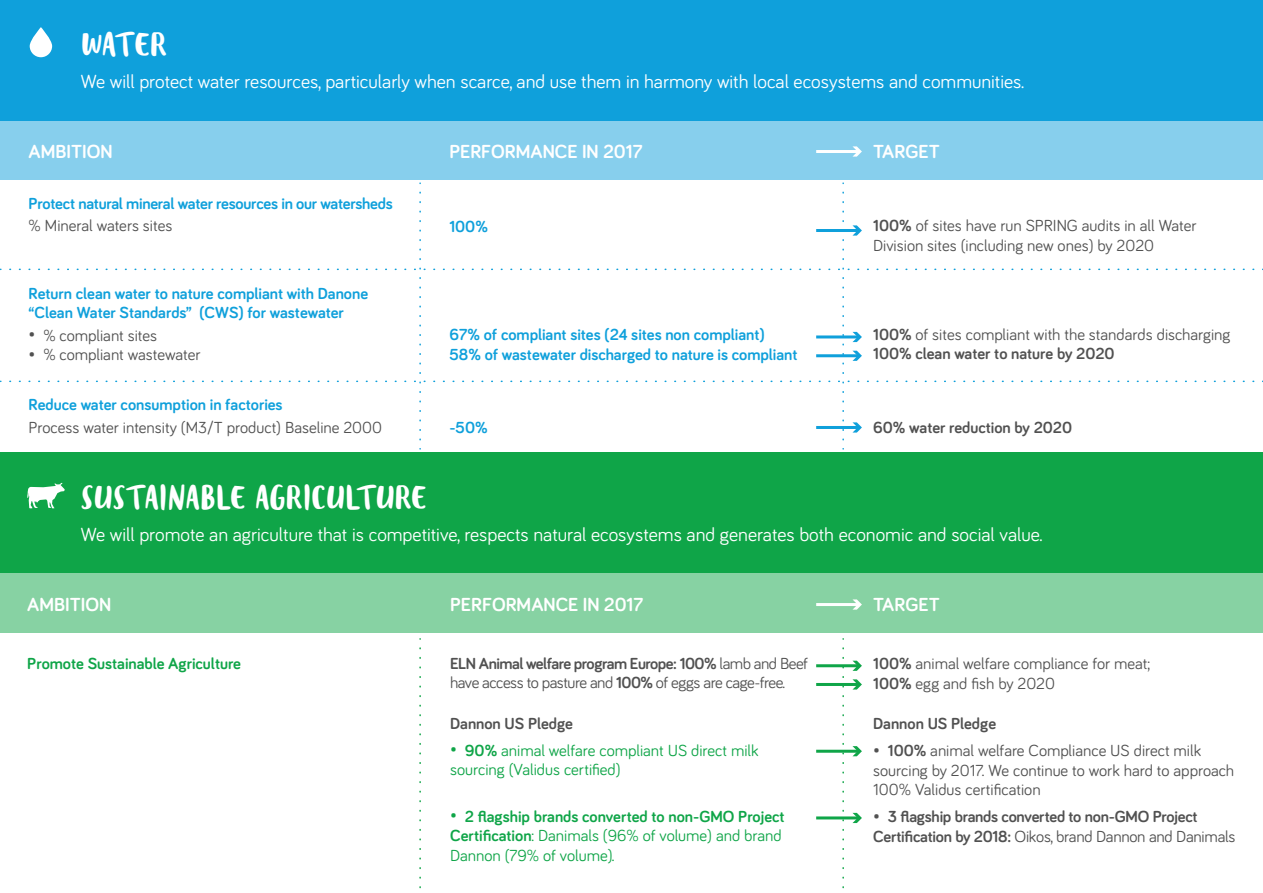
<style>
.page{position:relative;width:1263px;height:893px;background:#fff}
.page>*{position:absolute;margin:0;border:0;box-sizing:border-box;transform-origin:0 0}
.t1{font:27px "Blog Script";color:#fff}
.t2{font:19.5px "Bariol";color:#fff}
.t3{font:700 19.5px "Bariol";color:#fff}
.t4{font:16.5px/19.5px "Bariol";color:#515151}
.t5{font:700 16.5px/19.5px "Bariol";color:#0fa0db}
.t6{font:700 16.5px/19.5px "Bariol";color:#515151}
.t7{font:700 16.5px/19.5px "Bariol";color:#0fa548}
.t8{font:16.5px/19.5px "Bariol";letter-spacing:-.03em;color:#515151}
.t9{font:16.5px/19.5px "Bariol";color:#0fa548}
.s1{font-weight:700}
.s2{font-weight:400}
</style>
<div class="page">
<div style="left:0;top:119px;width:1263px;height:60px;background:#87cfed"></div>
<hr style="left:816px;top:150px;width:42px;height:3px;background:#fff">
<svg style="left:852px;top:146px;width:10px;height:11px"></svg>
<div style="left:0;top:573px;width:1263px;height:60px;background:#87d2a3"></div>
<svg style="left:10px;top:192px;width:1253px;height:258px"></svg>
<svg style="left:842px;top:648px;width:2px;height:241px"></svg>
<svg style="left:419px;top:648px;width:2px;height:241px"></svg>
<div style="left:0;top:0;width:1263px;height:120px;background:#0fa0db"></div>
<svg style="left:30px;top:27px;width:22px;height:30px"></svg>
<div style="left:0;top:453px;width:1263px;height:120px;background:#0fa548"></div>
<svg style="left:27px;top:483px;width:38px;height:25px"></svg>
<hr style="left:816px;top:750px;width:42px;height:3px;background:#0fa548">
<svg style="left:852px;top:746px;width:10px;height:10px"></svg>
<hr style="left:816px;top:816px;width:42px;height:3px;background:#0fa548">
<svg style="left:852px;top:813px;width:10px;height:10px"></svg>
<hr style="left:816px;top:664px;width:42px;height:3px;background:#0fa548">
<svg style="left:852px;top:661px;width:10px;height:10px"></svg>
<hr style="left:816px;top:683px;width:42px;height:3px;background:#0fa548">
<svg style="left:852px;top:679px;width:10px;height:11px"></svg>
<hr style="left:816px;top:603px;width:42px;height:3px;background:#fff">
<svg style="left:852px;top:599px;width:10px;height:11px"></svg>
<h1 class="t1" style="left:81px;top:30px;width:88px">WATER</h1>
<p class="t2" style="left:81px;top:68px;width:945px">We will protect water resources, particularly when scarce, and use them in harmony with local ecosystems and communities.</p>
<p class="t3" style="left:29px;top:139px;width:86px">AMBITION</p>
<p class="t3" style="left:449px;top:139px;width:195px">PERFORMANCE IN 2017</p>
<p class="t3" style="left:873px;top:139px;width:68px">TARGET</p>
<p class="t5" style="left:29px;top:193px;width:366px">Protect natural mineral water resources in our watersheds</p>
<p class="t4" style="left:29px;top:215px;width:145px">% Mineral waters sites</p>
<p class="t5" style="left:29px;top:283px;width:341px">Return clean water to nature compliant with Danone “Clean Water Standards” (CWS) for wastewater</p>
<p class="t4" style="left:29px;top:325px;width:130px">• % compliant sites</p>
<p class="t4" style="left:29px;top:344px;width:173px">• % compliant wastewater</p>
<p class="t5" style="left:29px;top:394px;width:256px">Reduce water consumption in factories</p>
<p class="t4" style="left:29px;top:416px;width:355px">Process water intensity (M3/T product) Baseline 2000</p>
<h1 class="t1" style="left:81px;top:483px;width:348px">SUSTAINABLE AGRICULTURE</h1>
<p class="t5" style="left:449px;top:216px;width:40px">100%</p>
<p class="t5" style="left:449px;top:324px;width:350px">67% of compliant sites (24 sites non compliant)<br>58% of wastewater discharged to nature is compliant</p>
<p class="t5" style="left:449px;top:417px;width:40px">-50%</p>
<p class="t4" style="left:873px;top:215px;width:325px"><span class="s1">100%</span> of sites have run SPRING audits in all Water<br>Division sites (including new ones) by 2020</p>
<p class="t4" style="left:873px;top:324px;width:359px"><span class="s1">100%</span> of sites compliant with the standards discharging<br><span class="s1">100% clean water to nature by 2020</span></p>
<p class="t6" style="left:873px;top:417px;width:200px">60% water reduction by 2020</p>
<p class="t2" style="left:81px;top:521px;width:963px">We will promote an agriculture that is competitive, respects natural ecosystems and generates both economic and social value.</p>
<p class="t3" style="left:27px;top:591px;width:86px">AMBITION</p>
<p class="t3" style="left:450px;top:591px;width:195px">PERFORMANCE IN 2017</p>
<p class="t3" style="left:873px;top:591px;width:68px">TARGET</p>
<p class="t8" style="left:450px;top:653px;width:359px"><span class="s1">ELN Animal welfare program Europe: 100%</span> lamb and Beef have access to pasture and <span class="s1">100%</span> of eggs are cage-free.</p>
<p class="t6" style="left:450px;top:713px;width:124px">Dannon US Pledge</p>
<p class="t9" style="left:450px;top:740px;width:310px">• <span class="s1">90%</span> animal welfare compliant US direct milk sourcing (Validus certified)</p>
<p class="t7" style="left:450px;top:806px;width:336px"><span class="s2">•</span> 2 flagship brands converted to non-GMO Project<br>Certification<span class="s2">: Danimals (96% of volume) and brand<br>Dannon (79% of volume).</span></p>
<p class="t7" style="left:27px;top:653px;width:215px">Promote Sustainable Agriculture</p>
<p class="t4" style="left:873px;top:653px;width:278px"><span class="s1">100%</span> animal welfare compliance for meat;<br><span class="s1">100%</span> egg and fish by 2020</p>
<p class="t6" style="left:873px;top:713px;width:124px">Dannon US Pledge</p>
<p class="t4" style="left:873px;top:740px;width:363px">• <span class="s1">100%</span> animal welfare Compliance US direct milk sourcing by 2017. We continue to work hard to approach<br>100% Validus certification</p>
<p class="t6" style="left:873px;top:806px;width:364px"><span class="s2">•</span> 3 flagship brands converted to non-GMO Project<br>Certification by 2018: <span class="s2">Oikos, brand Dannon and Danimals</span></p>
</div>
